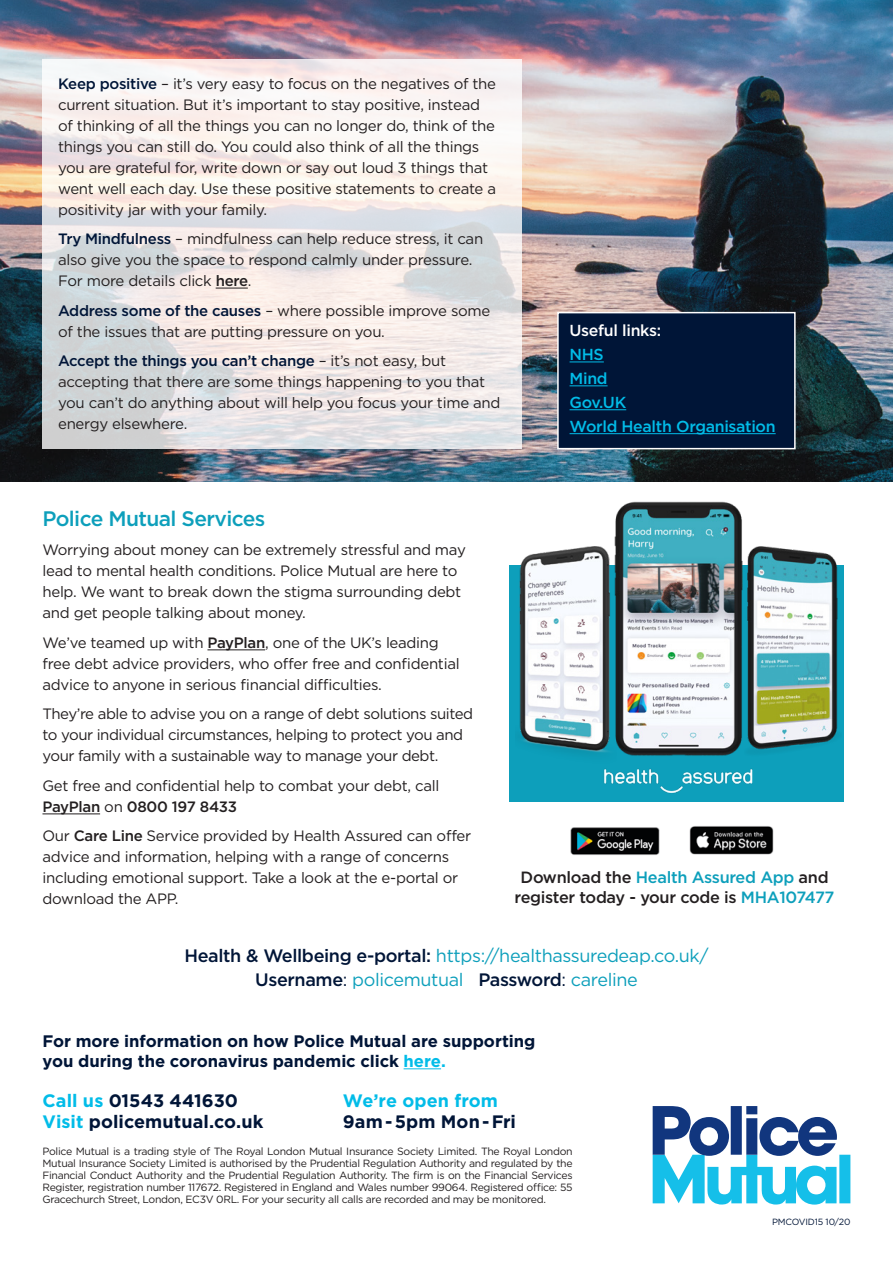
<style>
.page{position:relative;width:893px;height:1263px;background:#fff}
.page>*{position:absolute;margin:0;border:0;box-sizing:border-box;transform-origin:0 0}
.t1{font:500 21px "Gotham";letter-spacing:-.03em;color:#0d9fbb}
.t2{font:18px "Gotham";letter-spacing:-.02em;color:#0d9fbb}
.t3{font:700 18px/21px "Gotham";letter-spacing:.005em;color:#001537}
.t4{font:700 16.65px/19.6px "Gotham";letter-spacing:-.005em;color:#001537}
.t5{font:500 16.35px/20.1px "Gotham";letter-spacing:-.02em;color:#231f20;text-align:center}
.t6{font:500 15.9px "Gotham";letter-spacing:-.02em;color:#02bce8}
.t7{font:500 15.9px "Gotham";letter-spacing:-.02em;color:#fff}
.t8{font:15px/21px "Gotham";letter-spacing:-.02em;color:#231f20}
.t9{font:10.5px/12px "Gotham";letter-spacing:-.03em;color:#231f20;text-align:justify}
.t10{font:9px "Gotham";letter-spacing:-.02em;color:#001537}
.s1{font-weight:500;color:#001537}
.s2{font-weight:500}
.s3{color:#0d9fbb}
.s4{color:#001537}
.s5{color:#02bce8}
</style>
<div class="page">
<img style="left:0;top:0;width:893px;height:481px">
<svg style="left:653px;top:1106px;width:197px;height:98px"></svg>
<hr style="left:404px;top:1068px;width:37px;height:1px;background:#02bce8">
<svg style="left:43px;top:60px;width:479px;height:389px"></svg>
<hr style="left:216px;top:288px;width:32px;height:1px;background:#231f20">
<div style="left:558px;top:313px;width:237px;height:136px;background:#001537"></div>
<hr style="left:570px;top:362px;width:34px;height:1px;background:#02bce8">
<hr style="left:570px;top:386px;width:38px;height:1px;background:#02bce8">
<hr style="left:570px;top:409px;width:56px;height:1px;background:#02bce8">
<hr style="left:570px;top:433px;width:206px;height:1px;background:#02bce8">
<div style="left:557px;top:312px;width:239px;height:137px;border:2px solid #fff"></div>
<img style="left:689px;top:826px;width:85px;height:29px">
<img style="left:570px;top:827px;width:90px;height:28px">
<div style="left:510px;top:565px;width:334px;height:237px;background:#0d9fbb"></div>
<img style="left:615px;top:501px;width:128px;height:255px">
<img style="left:747px;top:546px;width:91px;height:204px">
<img style="left:519px;top:535px;width:97px;height:221px">
<img style="left:604px;top:768px;width:149px;height:25px">
<hr style="left:207px;top:650px;width:58px;height:1px;background:#231f20">
<hr style="left:42px;top:814px;width:58px;height:1px;background:#231f20">
<p class="t8" style="left:58px;top:72px;width:439px"><span class="s1">Keep positive</span> – it’s very easy to focus on the negatives of the current situation. But it’s important to stay positive, instead of thinking of all the things you can no longer do, think of the things you can still do. You could also think of all the things you are grateful for, write down or say out loud 3 things that went well each day. Use these positive statements to create a positivity jar with your family.</p>
<p class="t8" style="left:58px;top:228px;width:427px"><span class="s1">Try Mindfulness</span> – mindfulness can help reduce stress, it can also give you the space to respond calmly under pressure.<br>For more details click <span class="s2">here</span>.</p>
<p class="t8" style="left:58px;top:299px;width:434px"><span class="s1">Address some of the causes</span> – where possible improve some of the issues that are putting pressure on you.</p>
<p class="t8" style="left:58px;top:350px;width:444px"><span class="s1">Accept the things you can’t change</span> – it’s not easy, but accepting that there are some things happening to you that you can’t do anything about will help you focus your time and energy elsewhere.</p>
<p class="t7" style="left:570px;top:321px;width:93px">Useful links:</p>
<p class="t6" style="left:570px;top:345px;width:36px">NHS</p>
<p class="t6" style="left:570px;top:369px;width:39px">Mind</p>
<p class="t6" style="left:570px;top:393px;width:58px">Gov.UK</p>
<p class="t6" style="left:570px;top:417px;width:208px">World Health Organisation</p>
<p class="t1" style="left:42px;top:506px;width:224px">Police Mutual Services</p>
<p class="t8" style="left:42px;top:539px;width:425px">Worrying about money can be extremely stressful and may lead to mental health conditions. Police Mutual are here to help. We want to break down the stigma surrounding debt and get people talking about money.</p>
<p class="t8" style="left:42px;top:632px;width:419px">We’ve teamed up with <span class="s2">PayPlan</span>, one of the UK’s leading free debt advice providers, who offer free and confidential advice to anyone in serious financial difficulties.</p>
<p class="t8" style="left:42px;top:703px;width:432px">They’re able to advise you on a range of debt solutions suited to your individual circumstances, helping to protect you and your family with a sustainable way to manage your debt.</p>
<p class="t8" style="left:42px;top:775px;width:398px">Get free and confidential help to combat your debt, call<br><span class="s2">PayPlan</span> on <span class="s2">0800 197 8433</span></p>
<p class="t8" style="left:42px;top:825px;width:430px">Our <span class="s2">Care Line</span> Service provided by Health Assured can offer advice and information, helping with a range of concerns including emotional support. Take a look at the e-portal or download the APP.</p>
<p class="t5" style="left:515px;top:867px;width:321px">Download the <span class="s3">Health Assured App</span> and register today - your code is <span class="s3">MHA107477</span></p>
<p class="t2" style="left:184px;top:944px;width:525px"><span class="s1">Health &amp; Wellbeing e-portal:</span> https://healthassuredeap.co.uk/</p>
<p class="t2" style="left:255px;top:968px;width:384px"><span class="s1">Username</span><span class="s4">:</span> policemutual <span class="s1">Password</span><span class="s4">:</span> careline</p>
<p class="t4" style="left:43px;top:1031px;width:494px">For more information on how Police Mutual are supporting you during the coronavirus pandemic click <span class="s5">here.</span></p>
<p class="t3" style="left:43px;top:1089px;width:222px"><span class="s5">Call us</span> 01543 441630<br><span class="s5">Visit</span> policemutual.co.uk</p>
<p class="t3" style="left:343px;top:1089px;width:175px"><span class="s5">We’re open from<br></span>9am-5pm Mon-Fri</p>
<p class="t9" style="left:43px;top:1145px;width:532px">Police Mutual is a trading style of The Royal London Mutual Insurance Society Limited. The Royal London Mutual Insurance Society Limited is authorised by the Prudential Regulation Authority and regulated by the Financial Conduct Authority and the Prudential Regulation Authority. The firm is on the Financial Services Register, registration number 117672. Registered in England and Wales number 99064. Registered office: 55<br>Gracechurch Street, London, EC3V 0RL. For your security all calls are recorded and may be monitored.</p>
<p class="t10" style="left:772px;top:1216px;width:80px">PMCOVID15 10/20</p>
</div>
